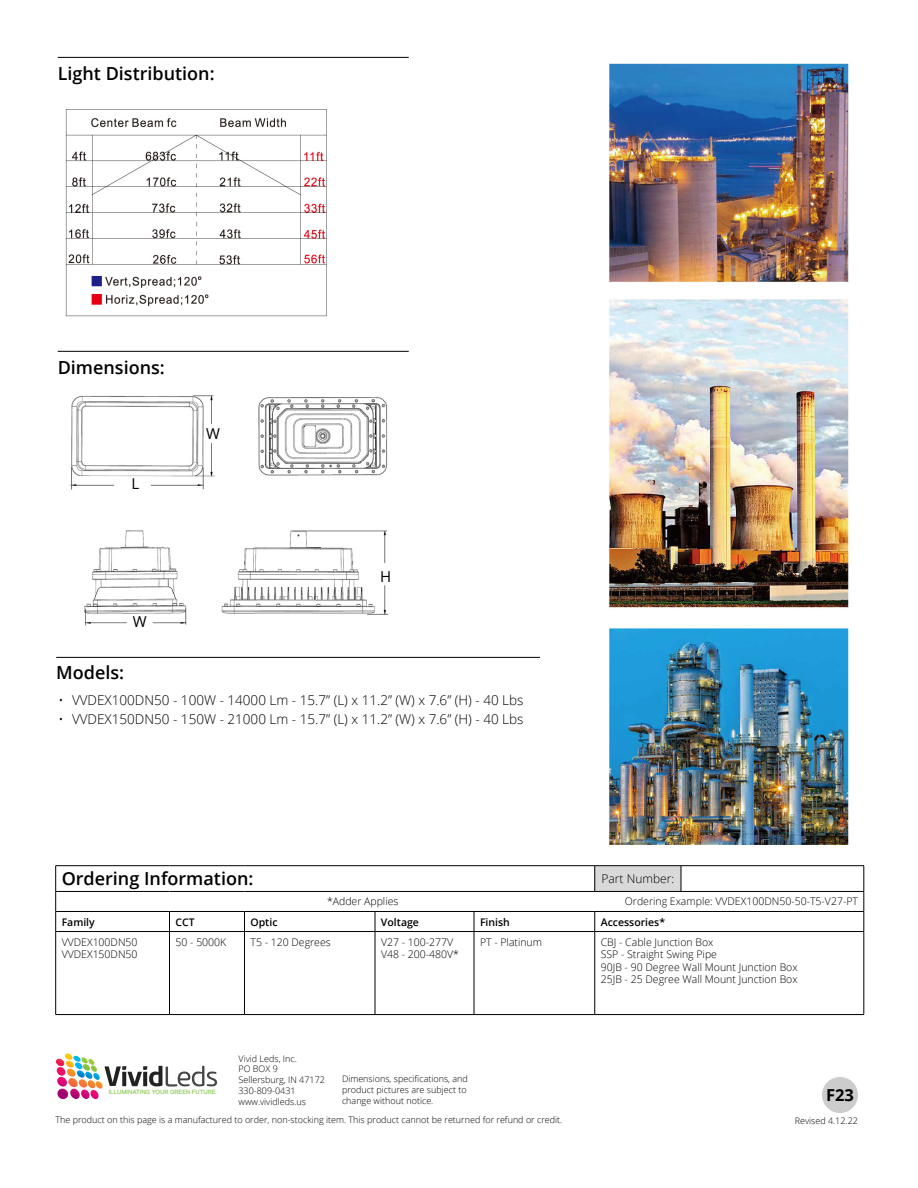
<style>
.page{position:relative;width:918px;height:1188px;background:#fff}
.page>*{position:absolute;margin:0;border:0;box-sizing:border-box;transform-origin:0 0}
.t1{font:600 18px "Open Sans";color:#000}
.t2{font:700 16.5px "Open Sans";color:#000}
.t3{font:15px "Open Sans";color:#000}
.t4{font:300 13.5px "Open Sans";color:#000}
.t5{font:300 12px "Open Sans";color:#000}
.t6{font:300 10.5px/12.6px "Open Sans";color:#000}
.t7{font:600 10.5px "Open Sans";color:#000}
.t8{font:300 9px/10.8px "Open Sans";color:#000}
.t9{font:5.85px "Victory Neue";color:#7dc242}
</style>
<div class="page">
<div style="left:595px;top:866px;width:86px;height:25px;background:#d9d9d9"></div>
<hr style="left:56px;top:865px;width:114px;height:1px;background:#000">
<hr style="left:170px;top:865px;width:74px;height:1px;background:#000">
<hr style="left:244px;top:865px;width:131px;height:1px;background:#000">
<hr style="left:375px;top:865px;width:99px;height:1px;background:#000">
<hr style="left:474px;top:865px;width:121px;height:1px;background:#000">
<hr style="left:595px;top:865px;width:86px;height:1px;background:#000">
<svg style="left:594px;top:866px;width:1px;height:25px"></svg>
<hr style="left:681px;top:865px;width:183px;height:1px;background:#000">
<svg style="left:681px;top:866px;width:1px;height:25px"></svg>
<hr style="left:56px;top:891px;width:114px;height:1px;background:#000">
<hr style="left:170px;top:891px;width:74px;height:1px;background:#000">
<hr style="left:244px;top:891px;width:131px;height:1px;background:#000">
<hr style="left:375px;top:891px;width:99px;height:1px;background:#000">
<hr style="left:474px;top:891px;width:121px;height:1px;background:#000">
<hr style="left:595px;top:891px;width:86px;height:1px;background:#000">
<hr style="left:681px;top:891px;width:183px;height:1px;background:#000">
<hr style="left:56px;top:911px;width:114px;height:1px;background:#000">
<svg style="left:55px;top:866px;width:1px;height:65px"></svg>
<hr style="left:170px;top:911px;width:74px;height:1px;background:#000">
<svg style="left:169px;top:912px;width:1px;height:19px"></svg>
<hr style="left:244px;top:911px;width:131px;height:1px;background:#000">
<svg style="left:244px;top:912px;width:1px;height:19px"></svg>
<hr style="left:375px;top:911px;width:99px;height:1px;background:#000">
<svg style="left:375px;top:912px;width:1px;height:19px"></svg>
<hr style="left:474px;top:911px;width:121px;height:1px;background:#000">
<svg style="left:474px;top:912px;width:1px;height:19px"></svg>
<hr style="left:595px;top:911px;width:86px;height:1px;background:#000">
<svg style="left:594px;top:912px;width:1px;height:19px"></svg>
<hr style="left:681px;top:911px;width:183px;height:1px;background:#000">
<svg style="left:864px;top:866px;width:1px;height:65px"></svg>
<hr style="left:56px;top:931px;width:114px;height:1px;background:#000">
<hr style="left:55px;top:932px;width:1px;height:82px;background:#000">
<hr style="left:170px;top:931px;width:74px;height:1px;background:#000">
<hr style="left:169px;top:932px;width:1px;height:82px;background:#000">
<hr style="left:244px;top:931px;width:131px;height:1px;background:#000">
<hr style="left:244px;top:932px;width:1px;height:82px;background:#000">
<hr style="left:375px;top:931px;width:99px;height:1px;background:#000">
<hr style="left:375px;top:932px;width:1px;height:82px;background:#000">
<hr style="left:474px;top:931px;width:121px;height:1px;background:#000">
<hr style="left:474px;top:932px;width:1px;height:82px;background:#000">
<hr style="left:595px;top:931px;width:86px;height:1px;background:#000">
<hr style="left:594px;top:932px;width:1px;height:82px;background:#000">
<hr style="left:681px;top:931px;width:183px;height:1px;background:#000">
<hr style="left:864px;top:932px;width:1px;height:82px;background:#000">
<hr style="left:56px;top:1014px;width:114px;height:1px;background:#000">
<hr style="left:170px;top:1014px;width:74px;height:1px;background:#000">
<hr style="left:244px;top:1014px;width:131px;height:1px;background:#000">
<hr style="left:375px;top:1014px;width:99px;height:1px;background:#000">
<hr style="left:474px;top:1014px;width:121px;height:1px;background:#000">
<hr style="left:595px;top:1014px;width:86px;height:1px;background:#000">
<hr style="left:681px;top:1014px;width:183px;height:1px;background:#000">
<div style="left:822px;top:1077px;width:36px;height:36px;background:#ccc;border-radius:50%"></div>
<svg style="left:56px;top:1053px;width:161px;height:46px"></svg>
<hr style="left:56px;top:657px;width:484px;height:1px;background:#000">
<img style="left:70px;top:395px;width:319px;height:231px">
<hr style="left:58px;top:351px;width:351px;height:1px;background:#000">
<hr style="left:58px;top:57px;width:351px;height:1px;background:#000">
<img style="left:65px;top:109px;width:262px;height:208px">
<img style="left:609px;top:63px;width:240px;height:782px">
<h1 class="t1" style="left:58px;top:61px;width:158px">Light Distribution:</h1>
<h1 class="t1" style="left:58px;top:355px;width:109px">Dimensions:</h1>
<h3 class="t3" style="left:131px;top:474px;width:9px">L</h3>
<h3 class="t3" style="left:206px;top:423px;width:15px">W</h3>
<h3 class="t3" style="left:133px;top:612px;width:15px">W</h3>
<h1 class="t1" style="left:56px;top:660px;width:69px">Models:</h1>
<h3 class="t3" style="left:380px;top:566px;width:13px">H</h3>
<h3 class="t4" style="left:58px;top:691px;width:467px">• VVDEX100DN50 - 100W - 14000 Lm - 15.7” (L) x 11.2” (W) x 7.6” (H) - 40 Lbs</h3>
<h3 class="t4" style="left:58px;top:710px;width:467px">• VVDEX150DN50 - 150W - 21000 Lm - 15.7” (L) x 11.2” (W) x 7.6” (H) - 40 Lbs</h3>
<h1 class="t1" style="left:62px;top:867px;width:193px">Ordering Information:</h1>
<h3 class="t5" style="left:601px;top:871px;width:74px">Part Number:</h3>
<p class="t6" style="left:327px;top:895px;width:73px">*Adder Applies</p>
<p class="t6" style="left:625px;top:895px;width:235px">Ordering Example: VVDEX100DN50-50-T5-V27-PT</p>
<p class="t7" style="left:62px;top:915px;width:35px">Family</p>
<p class="t7" style="left:175px;top:915px;width:21px">CCT</p>
<p class="t7" style="left:250px;top:915px;width:29px">Optic</p>
<p class="t7" style="left:381px;top:915px;width:39px">Voltage</p>
<p class="t7" style="left:480px;top:915px;width:31px">Finish</p>
<p class="t7" style="left:601px;top:915px;width:66px">Accessories*</p>
<p class="t6" style="left:62px;top:935px;width:77px">VVDEX100DN50<br>VVDEX150DN50</p>
<p class="t6" style="left:176px;top:935px;width:52px">50 - 5000K</p>
<p class="t6" style="left:251px;top:935px;width:82px">T5 - 120 Degrees</p>
<p class="t6" style="left:381px;top:935px;width:80px">V27 - 100-277V<br>V48 - 200-480V*</p>
<p class="t6" style="left:480px;top:935px;width:64px">PT - Platinum</p>
<p class="t6" style="left:601px;top:935px;width:198px">CBJ - Cable Junction Box<br>SSP - Straight Swing Pipe<br>90JB - 90 Degree Wall Mount Junction Box<br>25JB - 25 Degree Wall Mount Junction Box</p>
<p class="t9" style="left:109px;top:1088px;width:108px">ILLUMINATING YOUR GREEN FUTURE</p>
<p class="t8" style="left:238px;top:1053px;width:88px">Vivid Leds, Inc.<br>PO BOX 9<br>Sellersburg, IN 47172<br>330-809-0431 www.vividleds.us</p>
<p class="t8" style="left:342px;top:1073px;width:127px">Dimensions, specifications, and product pictures are subject to change without notice.</p>
<h2 class="t2" style="left:826px;top:1083px;width:29px">F23</h2>
<p class="t8" style="left:56px;top:1114px;width:508px">The product on this page is a manufactured to order, non-stocking item. This product cannot be returned for refund or credit.</p>
<p class="t8" style="left:795px;top:1115px;width:65px">Revised 4.12.22</p>
</div>
